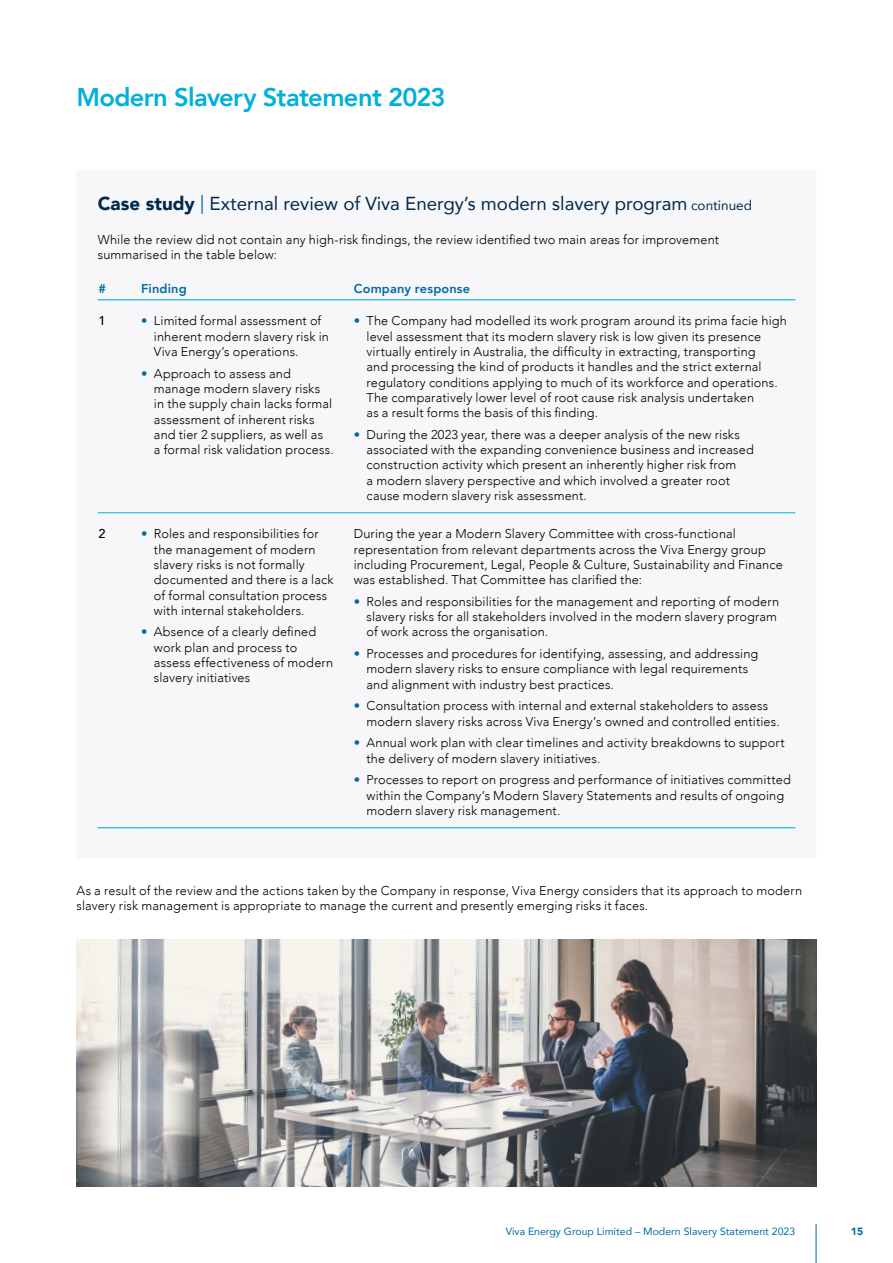
<style>
.page{position:relative;width:893px;height:1263px;background:#fff}
.page>*{position:absolute;margin:0;border:0;box-sizing:border-box;transform-origin:0 0}
.t1{font:800 25.5px "Avenir";letter-spacing:-.025em;color:#00b0db}
.t2{font:18.75px "Avenir";color:#00294d}
.t3{font:300 12.75px/15.3px "Avenir";letter-spacing:.01em;color:#000}
.t4{font:800 12.75px "Avenir";letter-spacing:.015em;color:#006ba2}
.t5{font:500 12.75px "Avenir";color:#000}
.t6{font:10.5px "Avenir";color:#006ba2}
.t7{font:900 10.5px "Avenir";color:#006ba2}
.s1{font-weight:900}
.s2{color:#006ba2}
.s3{font-size:13.5px}
</style>
<div class="page">
<svg style="left:97px;top:299px;width:699px;height:530px"></svg>
<hr style="left:98px;top:299px;width:42px;height:1px;background:#00b0db">
<hr style="left:140px;top:299px;width:213px;height:1px;background:#00b0db">
<hr style="left:353px;top:299px;width:442px;height:1px;background:#00b0db">
<hr style="left:98px;top:827px;width:42px;height:1px;background:#00b0db">
<hr style="left:140px;top:827px;width:213px;height:1px;background:#00b0db">
<hr style="left:353px;top:827px;width:442px;height:1px;background:#00b0db">
<hr style="left:98px;top:512px;width:42px;height:1px;background:#00b0db">
<hr style="left:140px;top:512px;width:213px;height:1px;background:#00b0db">
<hr style="left:353px;top:512px;width:442px;height:1px;background:#00b0db">
<img style="left:77px;top:940px;width:739px;height:246px">
<hr style="left:816px;top:1224px;width:1px;height:39px;background:#006ba2">
<h1 class="t1" style="left:77px;top:78px;width:371px">Modern Slavery Statement 2023</h1>
<h2 class="t2" style="left:98px;top:189px;width:656px"><span class="s1">Case study</span> <span class="s2">|</span> External review of Viva Energy’s modern slavery program <span class="s3">continued</span></h2>
<p class="t3" style="left:98px;top:232px;width:623px">While the review did not contain any high-risk findings, the review identified two main areas for improvement summarised in the table below:</p>
<p class="t4" style="left:99px;top:279px;width:9px">#</p>
<p class="t4" style="left:141px;top:279px;width:47px">Finding</p>
<p class="t4" style="left:354px;top:279px;width:118px">Company response</p>
<p class="t5" style="left:99px;top:310px;width:9px">1</p>
<p class="t3" style="left:154px;top:313px;width:177px;text-indent:-13px"><span class="s2">•</span> Limited formal assessment of inherent modern slavery risk in<br>Viva Energy’s operations.</p>
<p class="t3" style="left:154px;top:366px;width:181px;text-indent:-13px"><span class="s2">•</span> Approach to assess and manage modern slavery risks<br>in the supply chain lacks formal assessment of inherent risks and tier 2 suppliers, as well as<br>a formal risk validation process.</p>
<p class="t3" style="left:367px;top:313px;width:422px;text-indent:-13px"><span class="s2">•</span> The Company had modelled its work program around its prima facie high level assessment that its modern slavery risk is low given its presence virtually entirely in Australia, the difficulty in extracting, transporting<br>and processing the kind of products it handles and the strict external regulatory conditions applying to much of its workforce and operations.<br>The comparatively lower level of root cause risk analysis undertaken<br>as a result forms the basis of this finding.</p>
<p class="t3" style="left:367px;top:427px;width:389px;text-indent:-13px"><span class="s2">•</span> During the 2023 year, there was a deeper analysis of the new risks associated with the expanding convenience business and increased construction activity which present an inherently higher risk from<br>a modern slavery perspective and which involved a greater root cause modern slavery risk assessment.</p>
<p class="t5" style="left:99px;top:523px;width:9px">2</p>
<p class="t3" style="left:154px;top:526px;width:181px;text-indent:-13px"><span class="s2">•</span> Roles and responsibilities for the management of modern slavery risks is not formally documented and there is a lack of formal consultation process with internal stakeholders.</p>
<p class="t3" style="left:154px;top:624px;width:181px;text-indent:-13px"><span class="s2">•</span> Absence of a clearly defined work plan and process to assess effectiveness of modern slavery initiatives</p>
<p class="t3" style="left:354px;top:526px;width:431px">During the year a Modern Slavery Committee with cross-functional representation from relevant departments across the Viva Energy group including Procurement, Legal, People &amp; Culture, Sustainability and Finance was established. That Committee has clarified the:</p>
<p class="t3" style="left:366px;top:594px;width:414px;text-indent:-13px"><span class="s2">•</span> Roles and responsibilities for the management and reporting of modern slavery risks for all stakeholders involved in the modern slavery program of work across the organisation.</p>
<p class="t3" style="left:366px;top:646px;width:393px;text-indent:-13px"><span class="s2">•</span> Processes and procedures for identifying, assessing, and addressing modern slavery risks to ensure compliance with legal requirements and alignment with industry best practices.</p>
<p class="t3" style="left:366px;top:698px;width:415px;text-indent:-13px"><span class="s2">•</span> Consultation process with internal and external stakeholders to assess modern slavery risks across Viva Energy’s owned and controlled entities.</p>
<p class="t3" style="left:366px;top:735px;width:420px;text-indent:-13px"><span class="s2">•</span> Annual work plan with clear timelines and activity breakdowns to support the delivery of modern slavery initiatives.</p>
<p class="t3" style="left:366px;top:772px;width:426px;text-indent:-13px"><span class="s2">•</span> Processes to report on progress and performance of initiatives committed within the Company’s Modern Slavery Statements and results of ongoing modern slavery risk management.</p>
<p class="t3" style="left:77px;top:883px;width:727px">As a result of the review and the actions taken by the Company in response, Viva Energy considers that its approach to modern slavery risk management is appropriate to manage the current and presently emerging risks it faces.</p>
<p class="t6" style="left:506px;top:1222px;width:291px">Viva Energy Group Limited – Modern Slavery Statement 2023</p>
<p class="t7" style="left:851px;top:1222px;width:14px">15</p>
</div>
